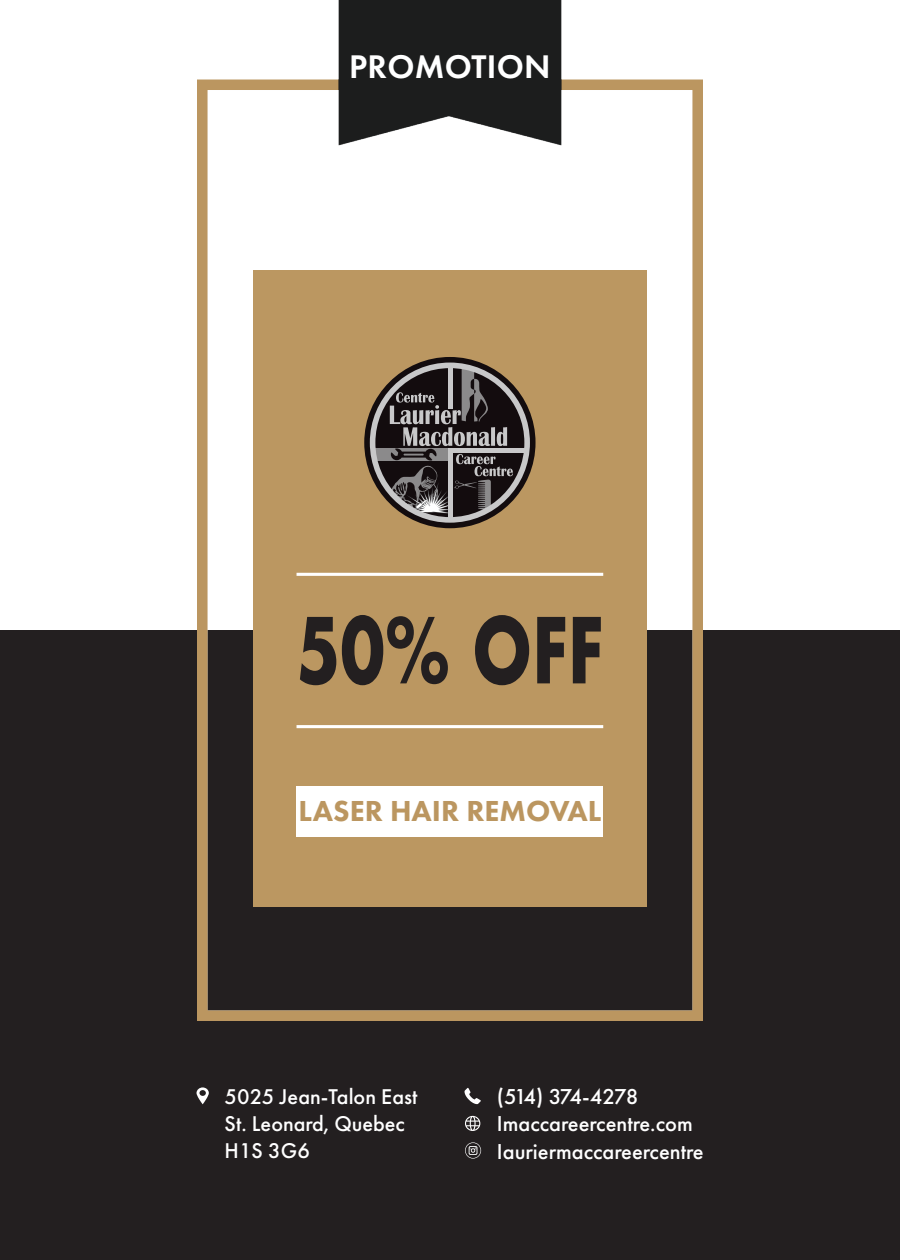
<style>
.page{position:relative;width:900px;height:1260px;background:#fff}
.page>*{position:absolute;margin:0;border:0;box-sizing:border-box;transform-origin:0 0}
.t1{font:700 88.25px "Futura";color:#231f20;scale:.74 1}
.t2{font:600 34px "Futura PT";letter-spacing:.01em;color:#fff}
.t3{font:800 30px "Futura PT";color:#bb9660}
.t4{font:500 22.5px/27.2px "Futura PT";color:#fff}
.t5{font:500 22.25px/27px "Futura PT";color:#fff}
</style>
<div class="page">
<div style="left:0;top:630px;width:900px;height:630px;background:#231f20"></div>
<img style="left:197px;top:0;width:506px;height:1020px">
<svg style="left:197px;top:1087px;width:12px;height:17px"></svg>
<svg style="left:465px;top:1116px;width:15px;height:15px"></svg>
<svg style="left:465px;top:1088px;width:16px;height:16px"></svg>
<svg style="left:465px;top:1142px;width:16px;height:17px"></svg>
<div style="left:253px;top:270px;width:394px;height:636px;background:#bb9761"></div>
<div style="left:364px;top:357px;width:172px;height:171px;background:#130c0e;border-radius:50%"></div>
<svg style="left:370px;top:363px;width:160px;height:160px"></svg>
<hr style="left:297px;top:573px;width:306px;height:3px;background:#fff">
<hr style="left:297px;top:725px;width:306px;height:3px;background:#fff">
<div style="left:297px;top:786px;width:306px;height:50px;background:#fff"></div>
<h2 class="t2" style="left:349px;top:45px;width:203px">PROMOTION</h2>
<h1 class="t1" style="left:296px;top:586px;width:416px">50% OFF</h1>
<h3 class="t3" style="left:299px;top:792px;width:304px">LASER HAIR REMOVAL</h3>
<p class="t5" style="left:225px;top:1083px;width:194px">5025 Jean-Talon East<br>St. Leonard, Quebec<br>H1S 3G6</p>
<p class="t4" style="left:497px;top:1083px;width:208px">(514) 374-4278<br>Imaccareercentre.com<br>Iauriermaccareercentre</p>
</div>
